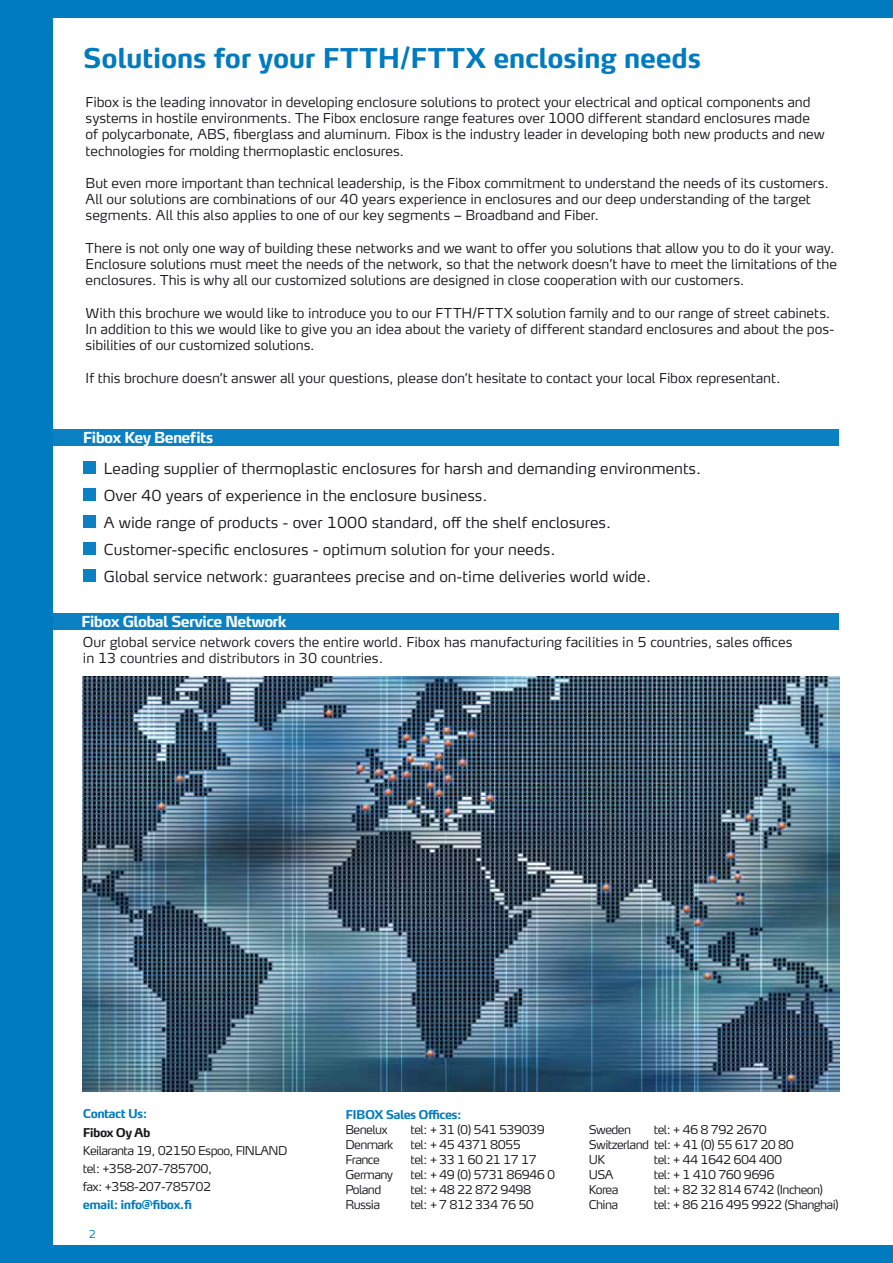
<style>
.page{position:relative;width:893px;height:1263px;background:#fff}
.page>*{position:absolute;margin:0;border:0;box-sizing:border-box;transform-origin:0 0}
.t1{font:700 27px "Max Pro";letter-spacing:-.015em;color:#007bc0}
.t2{font:300 15px/27px "Max Pro";color:#1a171c}
.t3{font:700 15px "Max Pro";letter-spacing:-.05em;color:#fff}
.t4{font:300 13.5px/16.2px "Max Pro";color:#1a171c}
.t5{font:300 12px/15px "Max Pro";letter-spacing:-.05em;color:#1a171c}
.t6{font:700 12px "Max Pro";letter-spacing:-.05em;color:#007bc0}
.t7{font:700 12px "Max Pro";letter-spacing:-.05em;color:#1a171c}
.t8{font:300 10.5px "Max Pro";color:#007bc0}
</style>
<div class="page">
<div style="left:0;top:430px;width:839px;height:16px;background:#0b80c2"></div>
<div style="left:0;top:0;width:53px;height:1263px;background:#007bc0"></div>
<div style="left:0;top:1245px;width:893px;height:18px;background:#007bc0"></div>
<div style="left:0;top:0;width:893px;height:18px;background:#007bc0"></div>
<div style="left:83px;top:461px;width:13px;height:13px;background:#0b80c2"></div>
<div style="left:83px;top:488px;width:13px;height:13px;background:#0b80c2"></div>
<div style="left:83px;top:515px;width:13px;height:13px;background:#0b80c2"></div>
<div style="left:83px;top:542px;width:13px;height:13px;background:#0b80c2"></div>
<div style="left:83px;top:569px;width:13px;height:13px;background:#0b80c2"></div>
<div style="left:0;top:613px;width:839px;height:17px;background:#0b80c2"></div>
<img style="left:83px;top:677px;width:757px;height:414px">
<h1 class="t1" style="left:83px;top:41px;width:620px">Solutions for your FTTH/FTTX enclosing needs</h1>
<p class="t4" style="left:86px;top:94px;width:741px">Fibox is the leading innovator in developing enclosure solutions to protect your electrical and optical components and systems in hostile environments. The Fibox enclosure range features over 1000 different standard enclosures made of polycarbonate, ABS, fiberglass and aluminum. Fibox is the industry leader in developing both new products and new technologies for molding thermoplastic enclosures.</p>
<p class="t4" style="left:86px;top:175px;width:745px">But even more important than technical leadership, is the Fibox commitment to understand the needs of its customers.<br>All our solutions are combinations of our 40 years experience in enclosures and our deep understanding of the target segments. All this also applies to one of our key segments – Broadband and Fiber.</p>
<p class="t4" style="left:86px;top:240px;width:753px">There is not only one way of building these networks and we want to offer you solutions that allow you to do it your way.<br>Enclosure solutions must meet the needs of the network, so that the network doesn’t have to meet the limitations of the enclosures. This is why all our customized solutions are designed in close cooperation with our customers.</p>
<p class="t4" style="left:86px;top:304px;width:750px">With this brochure we would like to introduce you to our FTTH/FTTX solution family and to our range of street cabinets.<br>In addition to this we would like to give you an idea about the variety of different standard enclosures and about the pos&shy;sibilities of our customized solutions.</p>
<p class="t4" style="left:86px;top:369px;width:696px">If this brochure doesn’t answer all your questions, please don’t hesitate to contact your local Fibox representant.</p>
<p class="t3" style="left:83px;top:428px;width:132px">Fibox Key Benef its</p>
<p class="t2" style="left:104px;top:454px;width:599px">Leading supplier of thermoplastic enclosures for harsh and demanding environments.<br>Over 40 years of experience in the enclosure business.<br>A wide range of products - over 1000 standard, off the shelf enclosures.<br>Customer-specific enclosures - optimum solution for your needs.<br>Global service network: guarantees precise and on-time deliveries world wide.</p>
<p class="t3" style="left:81px;top:611px;width:207px">Fibox Global Service Network</p>
<p class="t4" style="left:83px;top:633px;width:711px">Our global service network covers the entire world. Fibox has manufacturing facilities in 5 countries, sales offices in 13 countries and distributors in 30 countries.</p>
<p class="t6" style="left:83px;top:1106px;width:66px">Contact Us:</p>
<p class="t7" style="left:83px;top:1125px;width:69px">Fibox Oy Ab</p>
<p class="t5" style="left:83px;top:1141px;width:206px;line-height:18px">Keilaranta 19, 02150 Espoo, FINLAND tel: +358-207-785700,<br>fax: +358-207-785702</p>
<p class="t6" style="left:83px;top:1197px;width:111px">email: info@fibox.fi</p>
<p class="t8" style="left:89px;top:1228px;width:9px">2</p>
<p class="t6" style="left:345px;top:1107px;width:118px">FIBOX Sales Offices:</p>
<p class="t5" style="left:345px;top:1122px;width:44px">Benelux</p>
<p class="t5" style="left:411px;top:1122px;width:136px">tel: + 31 (0) 541 539039</p>
<p class="t5" style="left:345px;top:1137px;width:50px">Denmark</p>
<p class="t5" style="left:411px;top:1137px;width:112px">tel: + 45 4371 8055</p>
<p class="t5" style="left:345px;top:1152px;width:36px">France</p>
<p class="t5" style="left:411px;top:1152px;width:128px">tel: + 33 1 60 21 17 17</p>
<p class="t5" style="left:345px;top:1167px;width:49px">Germany</p>
<p class="t5" style="left:411px;top:1167px;width:146px">tel: + 49 (0) 5731 86946 0</p>
<p class="t5" style="left:345px;top:1182px;width:37px">Poland</p>
<p class="t5" style="left:411px;top:1182px;width:122px">tel: + 48 22 872 9498</p>
<p class="t5" style="left:345px;top:1197px;width:36px">Russia</p>
<p class="t5" style="left:411px;top:1197px;width:125px">tel: + 7 812 334 76 50</p>
<p class="t5" style="left:589px;top:1121px;width:44px">Sweden</p>
<p class="t5" style="left:589px;top:1121px;width:207px;text-indent:65px">tel: + 46 8 792 2670<br>Switzerland tel: + 41 (0) 55 617 20 80<br>UK</p>
<p class="t5" style="left:654px;top:1151px;width:130px">tel: + 44 1642 604 400</p>
<p class="t5" style="left:589px;top:1166px;width:26px">USA</p>
<p class="t5" style="left:654px;top:1166px;width:122px">tel: + 1 410 760 9696</p>
<p class="t5" style="left:589px;top:1181px;width:31px">Korea</p>
<p class="t5" style="left:654px;top:1181px;width:171px">tel: + 82 32 814 6742 (Incheon)</p>
<p class="t5" style="left:589px;top:1196px;width:31px">China</p>
<p class="t5" style="left:654px;top:1196px;width:186px">tel: + 86 216 495 9922 (Shanghai)</p>
</div>
